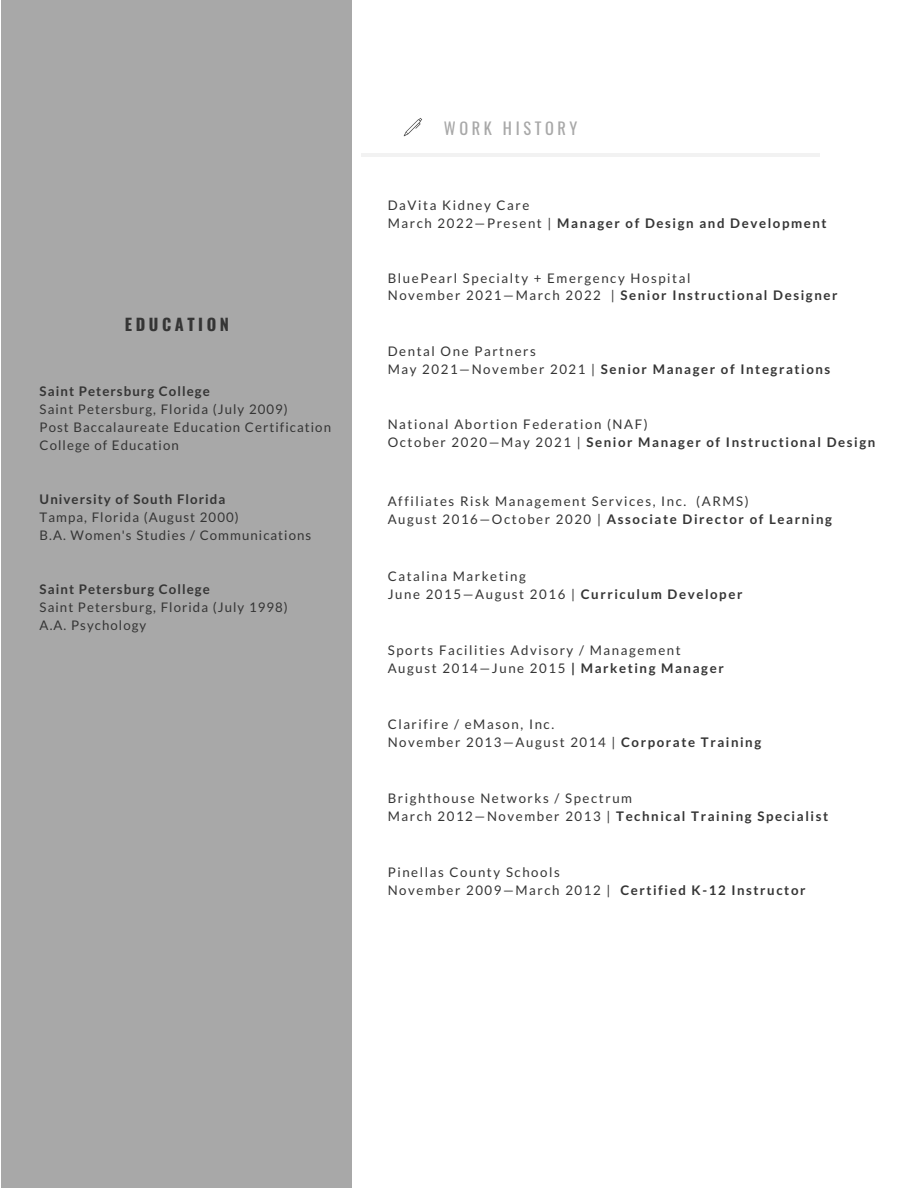
<style>
.page{position:relative;width:918px;height:1188px;background:#fff}
.page>*{position:absolute;margin:0;border:0;box-sizing:border-box;transform-origin:0 0}
.t1{font:16.35px "Oswald";letter-spacing:.22em;color:#a8a8a8}
.t2{font:700 16.35px "Oswald";letter-spacing:.22em;color:#353535}
.t3{font:13.2px "Lato";letter-spacing:.12em;color:#353535}
.t4{font:700 13.2px "Lato";letter-spacing:.12em;color:#353535}
.t5{font:13.2px "Lato";letter-spacing:.08em;color:#353535}
.t6{font:700 13.2px "Lato";letter-spacing:.08em;color:#353535}
.s1{font-weight:400}
.s2{font-weight:700}
</style>
<div class="page">
<div style="left:1px;top:0;width:351px;height:1188px;background:#a8a8a8"></div>
<hr style="left:361px;top:154px;width:459px;height:3px;background:#f2f2f2">
<svg style="left:403px;top:118px;width:19px;height:19px"></svg>
<p class="t2" style="left:125px;top:312px;width:106px">EDUCATION</p>
<p class="t6" style="left:40px;top:383px;width:172px">Saint Petersburg College</p>
<p class="t5" style="left:40px;top:401px;width:250px">Saint Petersburg, Florida (July 2009)</p>
<p class="t5" style="left:40px;top:419px;width:293px">Post Baccalaureate Education Certification</p>
<p class="t5" style="left:40px;top:437px;width:141px">College of Education</p>
<p class="t6" style="left:40px;top:491px;width:187px">University of South Florida</p>
<p class="t5" style="left:40px;top:509px;width:201px">Tampa, Florida (August 2000)</p>
<p class="t5" style="left:40px;top:527px;width:273px">B.A. Women's Studies / Communications</p>
<p class="t6" style="left:40px;top:581px;width:172px">Saint Petersburg College</p>
<p class="t5" style="left:40px;top:599px;width:250px">Saint Petersburg, Florida (July 1998)</p>
<p class="t5" style="left:40px;top:617px;width:108px">A.A. Psychology</p>
<p class="t1" style="left:444px;top:115px;width:135px">WORK HISTORY</p>
<p class="t3" style="left:388px;top:197px;width:143px">DaVita Kidney Care</p>
<p class="t4" style="left:388px;top:215px;width:440px"><span class="s1">March 2022—Present |</span> Manager of Design and Development</p>
<p class="t3" style="left:388px;top:270px;width:304px">BluePearl Specialty + Emergency Hospital</p>
<p class="t4" style="left:388px;top:287px;width:451px"><span class="s1">November 2021—March 2022 |</span> Senior Instructional Designer</p>
<p class="t3" style="left:388px;top:343px;width:150px">Dental One Partners</p>
<p class="t4" style="left:388px;top:361px;width:444px"><span class="s1">May 2021—November 2021 |</span> Senior Manager of Integrations</p>
<p class="t3" style="left:388px;top:416px;width:262px">National Abortion Federation (NAF)</p>
<p class="t4" style="left:388px;top:434px;width:489px"><span class="s1">October 2020—May 2021 |</span> Senior Manager of Instructional Design</p>
<p class="t3" style="left:388px;top:493px;width:363px">Affiliates Risk Management Services, Inc. (ARMS)</p>
<p class="t4" style="left:388px;top:511px;width:446px"><span class="s1">August 2016—October 2020 |</span> Associate Director of Learning</p>
<p class="t3" style="left:388px;top:568px;width:140px">Catalina Marketing</p>
<p class="t3" style="left:388px;top:586px;width:356px">June 2015—August 2016 | <span class="s2">Curriculum Developer</span></p>
<p class="t3" style="left:388px;top:642px;width:294px">Sports Facilities Advisory / Management</p>
<p class="t3" style="left:388px;top:660px;width:337px">August 2014—June 2015 <span class="s2">| Marketing Manager</span></p>
<p class="t3" style="left:388px;top:716px;width:168px">Clarifire / eMason, Inc.</p>
<p class="t3" style="left:388px;top:734px;width:375px">November 2013—August 2014 | <span class="s2">Corporate Training</span></p>
<p class="t3" style="left:388px;top:790px;width:246px">Brighthouse Networks / Spectrum</p>
<p class="t4" style="left:388px;top:808px;width:442px"><span class="s1">March 2012—November 2013 |</span> Technical Training Specialist</p>
<p class="t3" style="left:388px;top:864px;width:174px">Pinellas County Schools</p>
<p class="t3" style="left:388px;top:882px;width:419px">November 2009—March 2012 | <span class="s2">Certified K-12 Instructor</span></p>
</div>
